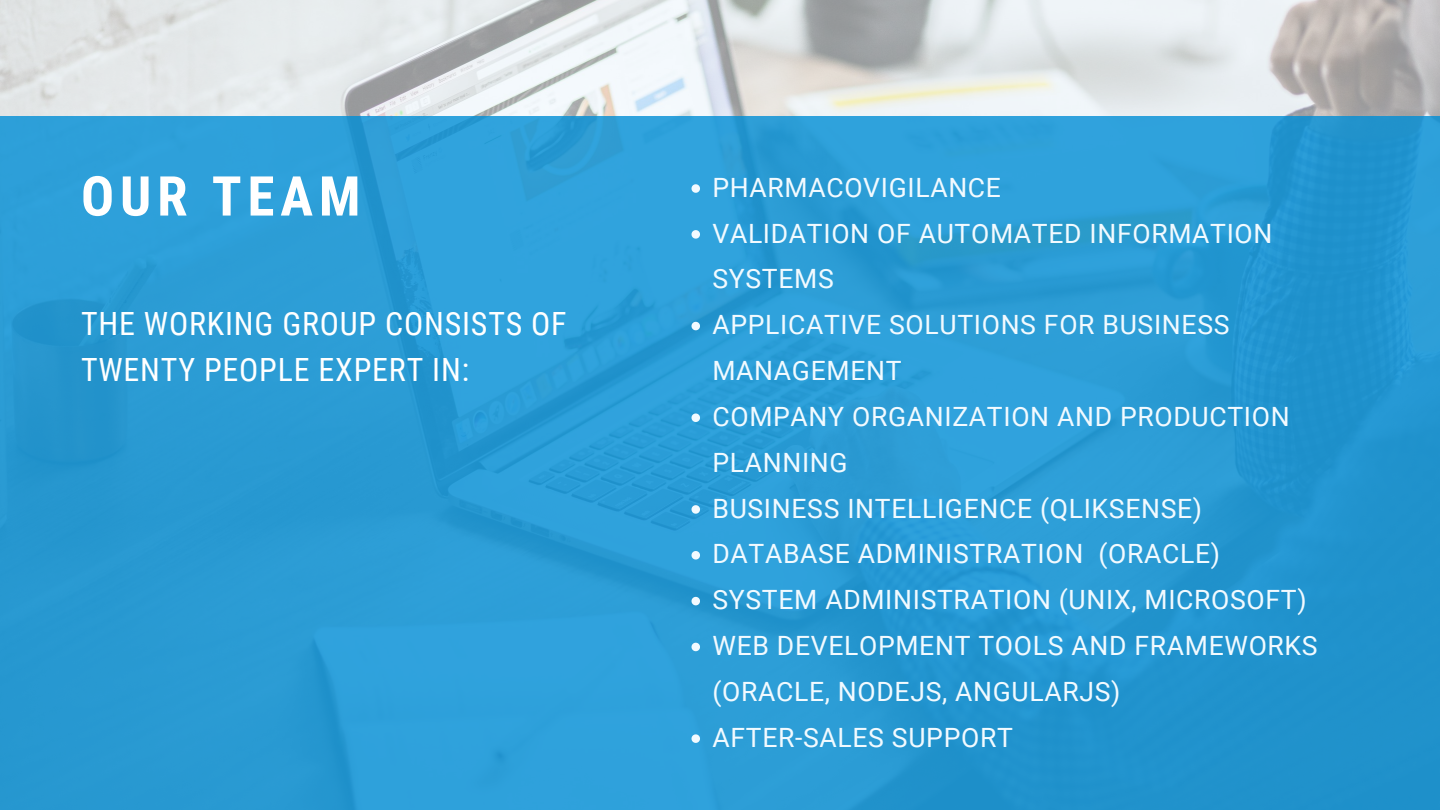
<style>
.page{position:relative;width:1440px;height:810px;background:#fff}
.page>*{position:absolute;margin:0;border:0;box-sizing:border-box;transform-origin:0 0}
.t1{font:700 55px "Roboto Condensed";letter-spacing:.105em;color:#fff}
.t2{font:32px/45.8px "Roboto Condensed";letter-spacing:.025em;color:#fff}
.t3{font:26.6px/45.8px "Roboto";letter-spacing:.025em;color:#f2faff}
</style>
<div class="page">
<img style="left:0;top:0;width:1440px;height:116px">
<div style="left:0;top:116px;width:1440px;height:694px;background:#2b9cd5"></div>
<svg style="left:692px;top:184px;width:8px;height:9px"></svg>
<svg style="left:692px;top:230px;width:8px;height:9px"></svg>
<svg style="left:692px;top:322px;width:8px;height:8px"></svg>
<svg style="left:692px;top:413px;width:8px;height:9px"></svg>
<svg style="left:692px;top:505px;width:8px;height:9px"></svg>
<svg style="left:692px;top:551px;width:8px;height:9px"></svg>
<svg style="left:692px;top:597px;width:8px;height:8px"></svg>
<svg style="left:692px;top:643px;width:8px;height:8px"></svg>
<svg style="left:692px;top:734px;width:8px;height:9px"></svg>
<p class="t1" style="left:81px;top:165px;width:281px">OUR TEAM</p>
<p class="t2" style="left:81px;top:301px;width:487px">THE WORKING GROUP CONSISTS OF<br>TWENTY PEOPLE EXPERT IN:</p>
<p class="t3" style="left:712px;top:165px;width:290px">PHARMACOVIGILANCE</p>
<p class="t3" style="left:712px;top:211px;width:562px">VALIDATION OF AUTOMATED INFORMATION<br>SYSTEMS</p>
<p class="t3" style="left:712px;top:302px;width:519px">APPLICATIVE SOLUTIONS FOR BUSINESS<br>MANAGEMENT</p>
<p class="t3" style="left:712px;top:394px;width:579px">COMPANY ORGANIZATION AND PRODUCTION<br>PLANNING</p>
<p class="t3" style="left:712px;top:486px;width:491px">BUSINESS INTELLIGENCE (QLIKSENSE)</p>
<p class="t3" style="left:712px;top:531px;width:509px">DATABASE ADMINISTRATION (ORACLE)</p>
<p class="t3" style="left:712px;top:577px;width:596px">SYSTEM ADMINISTRATION (UNIX, MICROSOFT)</p>
<p class="t3" style="left:712px;top:623px;width:607px">WEB DEVELOPMENT TOOLS AND FRAMEWORKS (ORACLE, NODEJS, ANGULARJS)</p>
<p class="t3" style="left:712px;top:715px;width:302px">AFTER-SALES SUPPORT</p>
</div>
